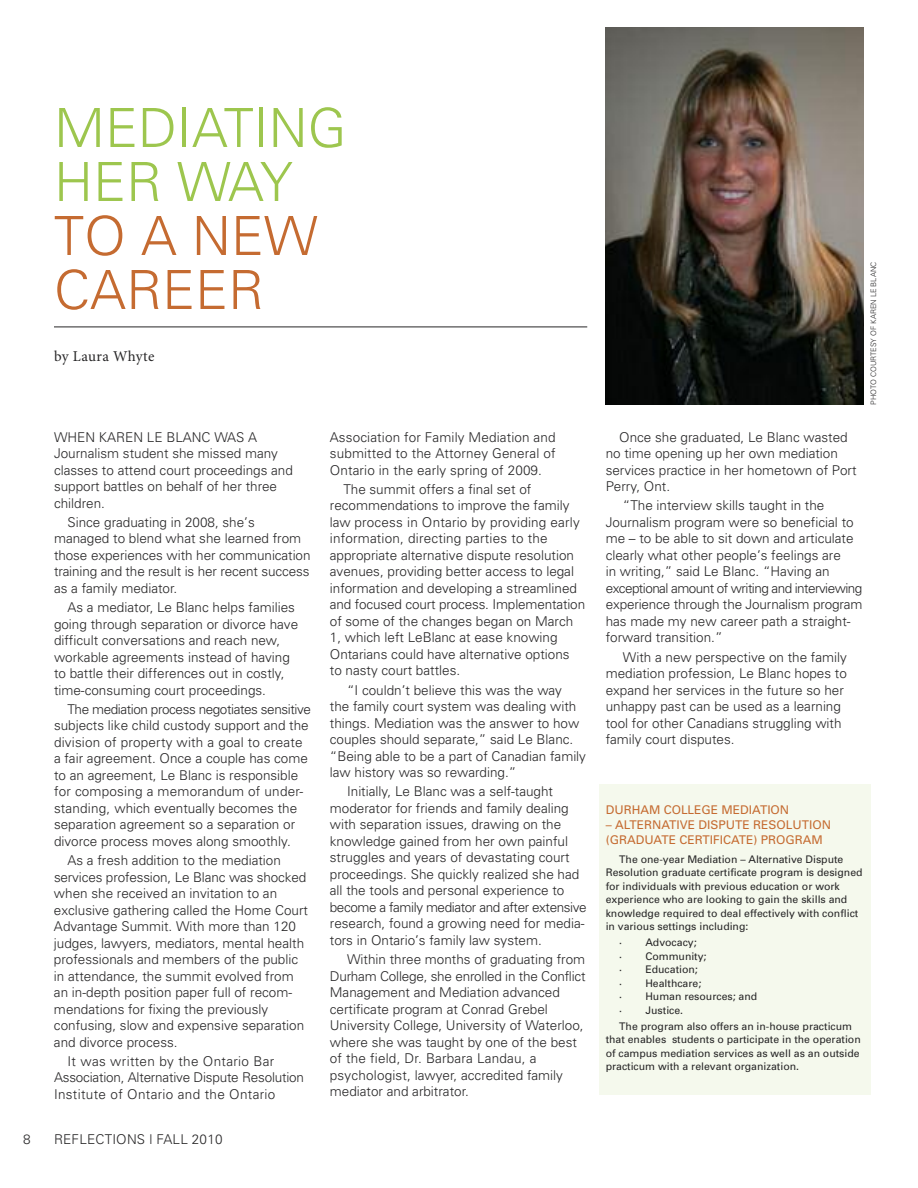
<style>
.page{position:relative;width:918px;height:1188px;background:#fff}
.page>*{position:absolute;margin:0;border:0;box-sizing:border-box;transform-origin:0 0}
.t1{font:300 54px/54px "Univers";color:#9dc64e}
.t2{font:300 54px/54px "Univers";color:#c56b31}
.t3{font:15px "Minion Pro";letter-spacing:.02em;color:#272627}
.t4{font:300 13.5px/16.5px "Univers";color:#272627}
.t5{font:300 13.5px/16.5px "Univers";letter-spacing:.025em;color:#272627}
.t6{font:12px/15px "Univers";color:#c56b31}
.t7{font:10.5px/13.5px "Univers";color:#272627}
.t8{font:300 7.5px "Univers";color:#272627}
</style>
<div class="page">
<div style="left:599px;top:784px;width:272px;height:311px;background:#f5f9ed"></div>
<img style="left:606px;top:27px;width:258px;height:378px">
<hr style="left:54px;top:327px;width:533px;height:1px;background:#272627">
<h1 class="t1" style="left:54px;top:106px;width:294px">MEDIATING<br>HER WAY</h1>
<h1 class="t2" style="left:54px;top:214px;width:265px">TO A NEW<br>CAREER</h1>
<p class="t3" style="left:54px;top:350px;width:102px">by Laura Whyte</p>
<p class="t4" style="left:54px;top:430px;width:240px">WHEN KAREN LE BLANC WAS A<br>Journalism student she missed many classes to attend court proceedings and support battles on behalf of her three children.</p>
<p class="t4" style="left:54px;top:515px;width:258px;text-indent:14px">Since graduating in 2008, she’s managed to blend what she learned from those experiences with her communication training and the result is her recent success as a family mediator.</p>
<p class="t4" style="left:54px;top:600px;width:246px;text-indent:13px">As a mediator, Le Blanc helps families going through separation or divorce have difficult conversations and reach new, workable agreements instead of having to battle their differences out in costly, time-consuming court proceedings.</p>
<p class="t4" style="left:54px;top:702px;width:258px;text-indent:14px">The mediation process negotiates sensitive subjects like child custody support and the division of property with a goal to create a fair agreement. Once a couple has come to an agreement, Le Blanc is responsible for composing a memorandum of under&shy;standing, which eventually becomes the separation agreement so a separation or divorce process moves along smoothly.</p>
<p class="t4" style="left:54px;top:853px;width:255px;text-indent:14px">As a fresh addition to the mediation services profession, Le Blanc was shocked when she received an invitation to an exclusive gathering called the Home Court Advantage Summit. With more than 120 judges, lawyers, mediators, mental health professionals and members of the public in attendance, the summit evolved from an in-depth position paper full of recom&shy;mendations for fixing the previously confusing, slow and expensive separation and divorce process.</p>
<p class="t5" style="left:54px;top:1054px;width:251px;text-indent:13px">It was written by the Ontario Bar<br>Association, Alternative Dispute Resolution<br>Institute of Ontario and the Ontario</p>
<p class="t4" style="left:23px;top:1132px;width:9px">8</p>
<p class="t4" style="left:54px;top:1132px;width:170px">REFLECTIONS | FALL 2010</p>
<p class="t4" style="left:330px;top:430px;width:227px;text-align:justify">Association for Family Mediation and submitted to the Attorney General of Ontario in the early spring of 2009.</p>
<p class="t4" style="left:330px;top:482px;width:257px;text-indent:13px">The summit offers a final set of recommendations to improve the family law process in Ontario by providing early information, directing parties to the appropriate alternative dispute resolution avenues, providing better access to legal information and developing a streamlined and focused court process. Implementation of some of the changes began on March 1, which left LeBlanc at ease knowing Ontarians could have alternative options<br>to nasty court battles.</p>
<p class="t4" style="left:330px;top:683px;width:258px;text-indent:17px">“I couldn’t believe this was the way<br>the family court system was dealing with things. Mediation was the answer to how couples should separate,” said Le Blanc. “Being able to be a part of Canadian family law history was so rewarding.”</p>
<p class="t4" style="left:330px;top:785px;width:258px;text-indent:17px">Initially, Le Blanc was a self-taught moderator for friends and family dealing with separation issues, drawing on the knowledge gained from her own painful struggles and years of devastating court proceedings. She quickly realized she had all the tools and personal experience to become a family mediator and after extensive research, found a growing need for media&shy;tors in Ontario’s family law system.</p>
<p class="t4" style="left:330px;top:952px;width:257px;text-indent:17px">Within three months of graduating from Durham College, she enrolled in the Conflict Management and Mediation advanced certificate program at Conrad Grebel University College, University of Waterloo, where she was taught by one of the best of the field, Dr. Barbara Landau, a psychologist, lawyer, accredited family mediator and arbitrator.</p>
<p class="t8" style="left:871px;top:405px;width:145px;rotate:-90deg">PHOTO COURTESY OF KAREN LE BLANC</p>
<p class="t4" style="left:606px;top:430px;width:252px;text-indent:13px">Once she graduated, Le Blanc wasted no time opening up her own mediation services practice in her hometown of Port<br>Perry, Ont.</p>
<p class="t4" style="left:606px;top:499px;width:258px;text-indent:17px">“The interview skills taught in the Journalism program were so beneficial to me – to be able to sit down and articulate clearly what other people’s feelings are<br>in writing,” said Le Blanc. “Having an exceptional amount of writing and interviewing experience through the Journalism program has made my new career path a straight&shy;forward transition.”</p>
<p class="t4" style="left:606px;top:650px;width:243px;text-indent:17px">With a new perspective on the family mediation profession, Le Blanc hopes to expand her services in the future so her unhappy past can be used as a learning tool for other Canadians struggling with family court disputes.</p>
<p class="t6" style="left:606px;top:803px;width:185px">DURHAM COLLEGE MEDIATION</p>
<p class="t6" style="left:606px;top:818px;width:227px">– ALTERNATIVE DISPUTE RESOLUTION (GRADUATE CERTIFICATE) PROGRAM</p>
<p class="t7" style="left:606px;top:853px;width:258px;text-indent:14px">The one-year Mediation – Alternative Dispute Resolution graduate certificate program is designed for individuals with previous education or work experience who are looking to gain the skills and knowledge required to deal effectively with conflict in various settings including:</p>
<p class="t7" style="left:619px;top:937px;width:140px">· Advocacy;<br>· Community;<br>· Education;<br>· Healthcare;<br>· Human resources; and · Justice.</p>
<p class="t7" style="left:606px;top:1020px;width:257px;text-indent:14px">The program also offers an in-house practicum that enables students o participate in the operation of campus mediation services as well as an outside practicum with a relevant organization.</p>
</div>
